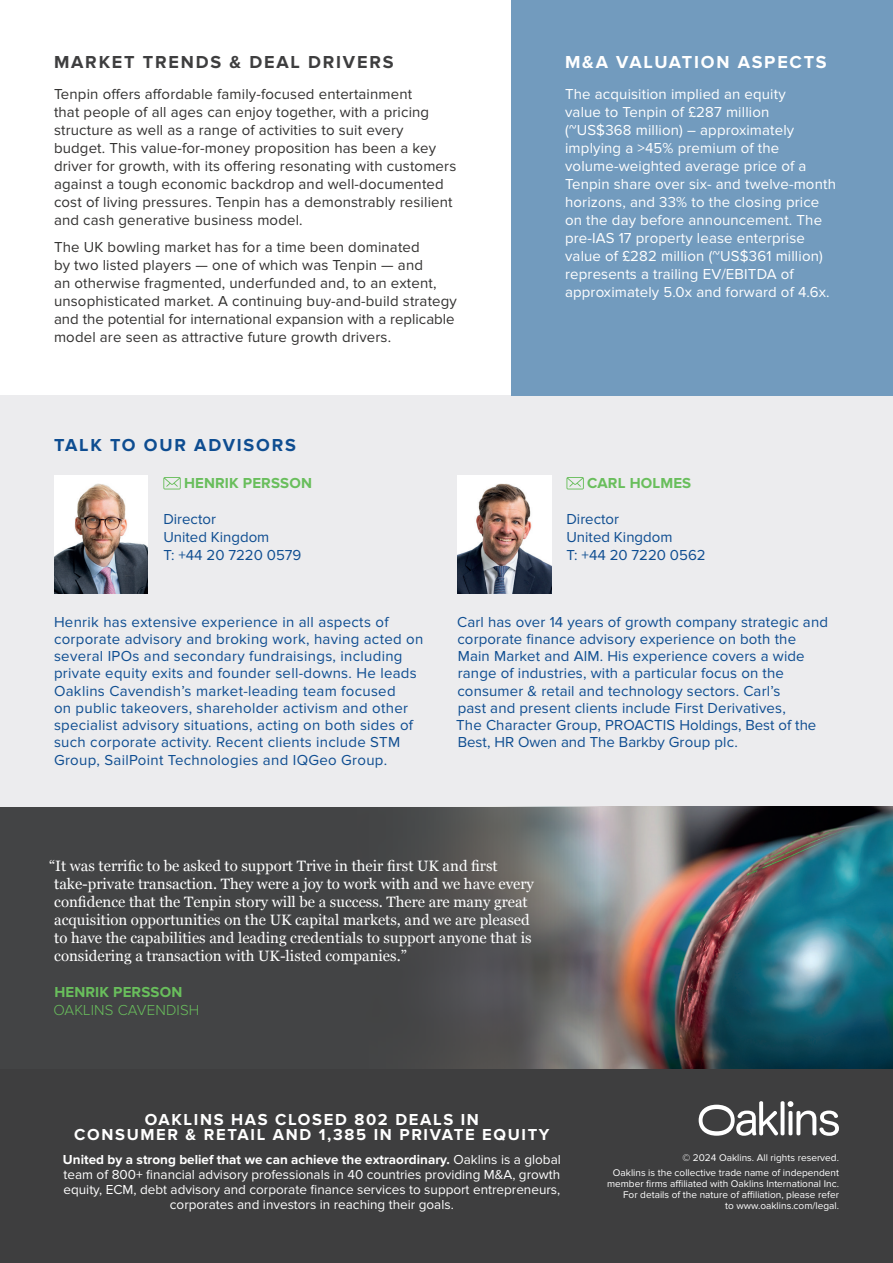
<style>
.page{position:relative;width:893px;height:1263px;background:#fff}
.page>*{position:absolute;margin:0;border:0;box-sizing:border-box;transform-origin:0 0}
.t1{font:700 18px "Proxima Nova";letter-spacing:.1em;color:#3e3e3f}
.t2{font:700 18px "Proxima Nova";letter-spacing:.1em;color:#fff}
.t3{font:700 18px "Proxima Nova";letter-spacing:.1em;color:#0e4d91}
.t4{font:700 16.5px/15px "Proxima Nova";letter-spacing:.1em;color:#fff;text-align:center}
.t5{font:15px/17.2px "Proxima Nova";letter-spacing:.02em;color:#0e4d91}
.t6{font:15px/18px "Proxima Nova";letter-spacing:.01em;color:#333231}
.t7{font:15px/18px "Proxima Nova";letter-spacing:.01em;color:#fff}
.t8{font:15px/18px "Georgia";color:#fff}
.t9{font:15px/18px "Proxima Nova";color:#0e4d91}
.t10{font:700 15px "Proxima Nova";letter-spacing:.01em;color:#69be5c}
.t11{font:300 15px "Proxima Nova";letter-spacing:.01em;color:#69be5c}
.t12{font:13.5px/15px "Proxima Nova";color:#fff;text-align:center}
.t13{font:10.05px/10.9px "Proxima Nova";color:#fff;text-align:right}
.s1{font-weight:700}
</style>
<div class="page">
<div style="left:0;top:395px;width:893px;height:475px;background:#ececee"></div>
<div style="left:0;top:1068px;width:893px;height:195px;background:#3e3e3f"></div>
<div style="left:511px;top:0;width:382px;height:395px;background:#729bbe"></div>
<svg style="left:699px;top:1101px;width:140px;height:35px"></svg>
<svg style="left:566px;top:477px;width:18px;height:12px"></svg>
<img style="left:457px;top:475px;width:94px;height:118px">
<svg style="left:163px;top:477px;width:18px;height:12px"></svg>
<img style="left:54px;top:475px;width:94px;height:118px">
<div style="left:0;top:807px;width:893px;height:261px;background:#434445"></div>
<img style="left:431px;top:807px;width:462px;height:261px">
<p class="t1" style="left:54px;top:52px;width:341px">MARKET TRENDS &amp; DEAL DRIVERS</p>
<p class="t6" style="left:54px;top:85px;width:404px">Tenpin offers affordable family-focused entertainment<br>that people of all ages can enjoy together, with a pricing structure as well as a range of activities to suit every budget. This value-for-money proposition has been a key driver for growth, with its offering resonating with customers against a tough economic backdrop and well-documented cost of living pressures. Tenpin has a demonstrably resilient and cash generative business model.</p>
<p class="t6" style="left:54px;top:238px;width:404px">The UK bowling market has for a time been dominated<br>by two listed players — one of which was Tenpin — and<br>an otherwise fragmented, underfunded and, to an extent, unsophisticated market. A continuing buy-and-build strategy and the potential for international expansion with a replicable model are seen as attractive future growth drivers.</p>
<p class="t3" style="left:54px;top:435px;width:243px">TALK TO OUR ADVISORS</p>
<p class="t10" style="left:184px;top:474px;width:129px">HENRIK PERSSON</p>
<p class="t9" style="left:163px;top:510px;width:140px">Director<br>United Kingdom<br>T: +44 20 7220 0579</p>
<p class="t2" style="left:565px;top:52px;width:263px">M&amp;A VALUATION ASPECTS</p>
<p class="t7" style="left:565px;top:85px;width:272px">The acquisition implied an equity<br>value to Tenpin of £287 million (~US$368 million) – approximately implying a &gt;45% premium of the volume-weighted average price of a Tenpin share over six- and twelve-month horizons, and 33% to the closing price on the day before announcement. The pre-IAS 17 property lease enterprise value of £282 million (~US$361 million) represents a trailing EV/EBITDA of approximately 5.0x and forward of 4.6x.</p>
<p class="t10" style="left:587px;top:474px;width:106px">CARL HOLMES</p>
<p class="t9" style="left:566px;top:510px;width:141px">Director<br>United Kingdom<br>T: +44 20 7220 0562</p>
<p class="t5" style="left:54px;top:613px;width:371px">Henrik has extensive experience in all aspects of corporate advisory and broking work, having acted on several IPOs and secondary fundraisings, including private equity exits and founder sell-downs. He leads Oaklins Cavendish’s market-leading team focused<br>on public takeovers, shareholder activism and other specialist advisory situations, acting on both sides of such corporate activity. Recent clients include STM Group, SailPoint Technologies and IQGeo Group.</p>
<p class="t5" style="left:456px;top:613px;width:373px">Carl has over 14 years of growth company strategic and corporate finance advisory experience on both the Main Market and AIM. His experience covers a wide range of industries, with a particular focus on the consumer &amp; retail and technology sectors. Carl’s<br>past and present clients include First Derivatives,<br>The Character Group, PROACTIS Holdings, Best of the Best, HR Owen and The Barkby Group plc.</p>
<p class="t8" style="left:54px;top:856px;width:481px;text-indent:-5px">“It was terrific to be asked to support Trive in their first UK and first take-private transaction. They were a joy to work with and we have every confidence that the Tenpin story will be a success. There are many great acquisition opportunities on the UK capital markets, and we are pleased to have the capabilities and leading credentials to support anyone that is considering a transaction with UK-listed companies.”</p>
<p class="t10" style="left:54px;top:984px;width:129px">HENRIK PERSSON</p>
<p class="t11" style="left:53px;top:1003px;width:147px">OAKLINS CAVENDISH</p>
<p class="t4" style="left:74px;top:1113px;width:477px">OAKLINS HAS CLOSED 802 DEALS IN<br>CONSUMER &amp; RETAIL AND 1,385 IN PRIVATE EQUITY</p>
<p class="t12" style="left:63px;top:1152px;width:499px"><span class="s1">United by a strong belief that we can achieve the extraordinary.</span> Oaklins is a global team of 800+ financial advisory professionals in 40 countries providing M&amp;A, growth equity, ECM, debt advisory and corporate finance services to support entrepreneurs, corporates and investors in reaching their goals.</p>
<p class="t13" style="left:613px;top:1150px;width:228px;line-height:15.1px">© 2024 Oaklins. All rights reserved.<br>Oaklins is the collective trade name of independent</p>
<p class="t13" style="left:607px;top:1178px;width:233px">member firms affiliated with Oaklins International Inc.<br>For details of the nature of affiliation, please refer<br>to www.oaklins.com/legal.</p>
</div>
